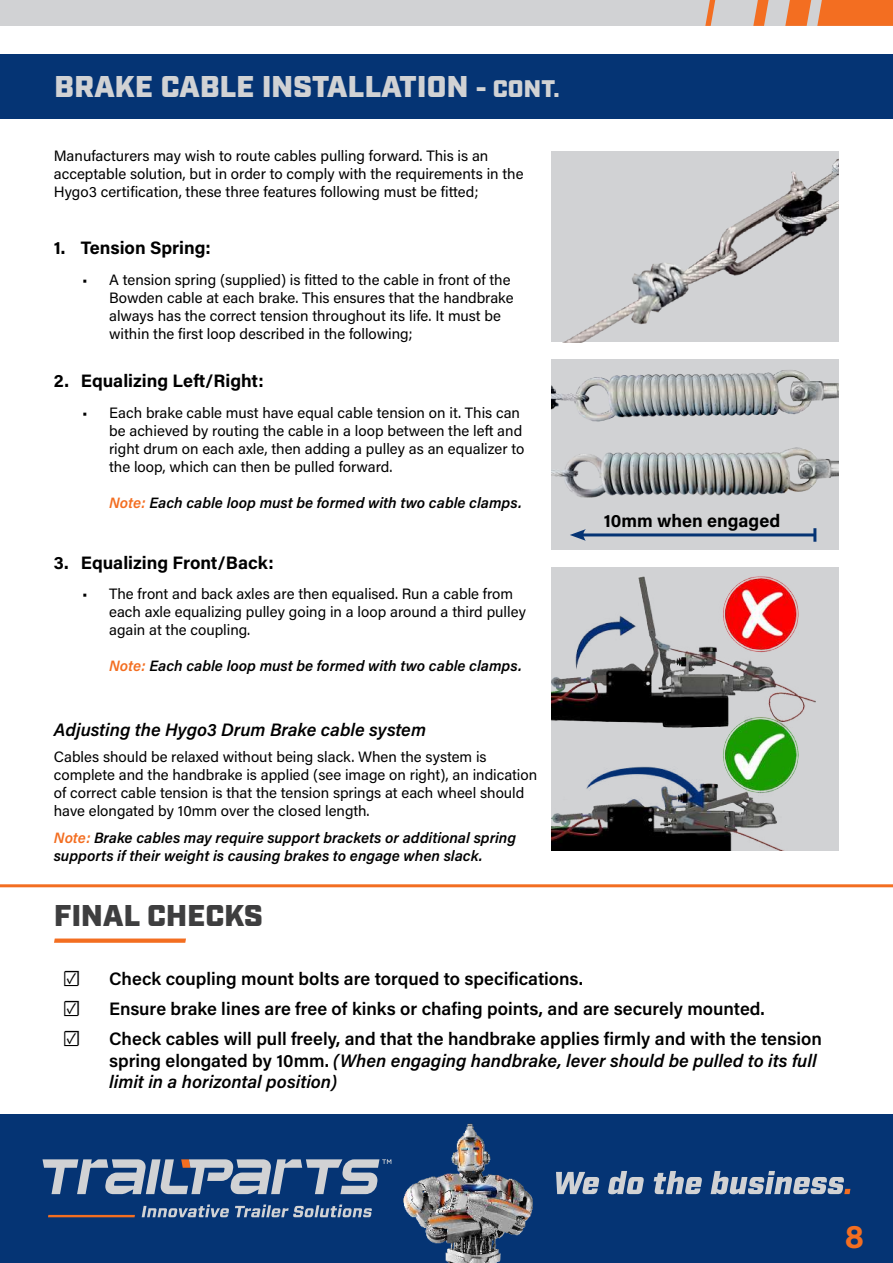
<style>
.page{position:relative;width:893px;height:1263px;background:#fff}
.page>*{position:absolute;margin:0;border:0;box-sizing:border-box;transform-origin:0 0}
.t1{font:700 33px "Acumin Pro";color:#f36e21}
.t2{font:900 30px "Industry";letter-spacing:.01em;color:#d1d2d4}
.t3{font:900 30px "Industry";letter-spacing:.01em;color:#3e3e3f}
.t4{font:600 18px/21.6px "Acumin Pro";color:#000}
.t5{font:700 18px "Acumin Pro";color:#000}
.t6{font:italic 600 18px "Acumin Pro";color:#000}
.t7{font:15px/18px "Acumin Pro";color:#000}
.t8{font:italic 600 15px/18px "Acumin Pro";color:#000}
.s1{font-size:24px}
.s2{color:#f36e21}
.s3{font-weight:400}
.s4{font-style:italic}
</style>
<div class="page">
<div style="left:0;top:1114px;width:893px;height:149px;background:#053474"></div>
<div style="left:0;top:0;width:893px;height:26px;background:#d1d2d4"></div>
<svg style="left:785px;top:0;width:108px;height:26px;background:#ee7a37"></svg>
<svg style="left:753px;top:0;width:16px;height:26px"></svg>
<svg style="left:705px;top:0;width:11px;height:26px"></svg>
<svg style="left:43px;top:1159px;width:348px;height:58px"></svg>
<svg style="left:556px;top:1171px;width:294px;height:23px"></svg>
<img style="left:403px;top:1123px;width:129px;height:140px">
<div style="left:551px;top:567px;width:288px;height:283px;background:#d1d2d4"></div>
<img style="left:551px;top:576px;width:265px;height:274px">
<div style="left:0;top:54px;width:893px;height:64px;background:#053474"></div>
<svg style="left:54px;top:938px;width:132px;height:5px"></svg>
<hr style="left:0;top:884px;width:893px;height:3px;background:#f36e21">
<img style="left:551px;top:151px;width:288px;height:191px">
<div style="left:551px;top:359px;width:288px;height:191px;background:#d1d2d4"></div>
<img style="left:551px;top:370px;width:288px;height:171px">
<hr style="left:580px;top:533px;width:235px;height:3px;background:#053474">
<hr style="left:813px;top:528px;width:3px;height:14px;background:#053474">
<svg style="left:570px;top:529px;width:16px;height:12px"></svg>
<h2 class="t2" style="left:55px;top:69px;width:506px">BRAKE CABLE INSTALLATION <span class="s1">- CONT.</span></h2>
<p class="t7" style="left:54px;top:146px;width:471px">Manufacturers may wish to route cables pulling forward. This is an acceptable solution, but in order to comply with the requirements in the<br>Hygo3 certification, these three features following must be fitted;</p>
<p class="t5" style="left:54px;top:235px;width:159px">1. Tension Spring:</p>
<p class="t7" style="left:109px;top:270px;width:406px;text-indent:-27px">• A tension spring (supplied) is fitted to the cable in front of the Bowden cable at each brake. This ensures that the handbrake always has the correct tension throughout its life. It must be within the first loop described in the following;</p>
<p class="t5" style="left:54px;top:368px;width:211px">2. Equalizing Left/Right:</p>
<p class="t7" style="left:109px;top:403px;width:417px;text-indent:-27px">• Each brake cable must have equal cable tension on it. This can be achieved by routing the cable in a loop between the left and right drum on each axle, then adding a pulley as an equalizer to the loop, which can then be pulled forward.</p>
<p class="t8" style="left:109px;top:493px;width:414px"><span class="s2">Note:</span> Each cable loop must be formed with two cable clamps.</p>
<p class="t5" style="left:54px;top:549px;width:221px">3. Equalizing Front/Back:</p>
<p class="t7" style="left:109px;top:584px;width:418px;text-indent:-27px">• The front and back axles are then equalised. Run a cable from each axle equalizing pulley going in a loop around a third pulley again at the coupling.</p>
<p class="t8" style="left:109px;top:656px;width:414px"><span class="s2">Note:</span> Each cable loop must be formed with two cable clamps.</p>
<p class="t6" style="left:54px;top:717px;width:374px">Adjusting the Hygo3 Drum Brake cable system</p>
<p class="t7" style="left:54px;top:747px;width:485px">Cables should be relaxed without being slack. When the system is complete and the handbrake is applied (see image on right), an indication of correct cable tension is that the tension springs at each wheel should have elongated by 10mm over the closed length.</p>
<p class="t8" style="left:54px;top:828px;width:464px"><span class="s2">Note:</span> Brake cables may require support brackets or additional spring supports if their weight is causing brakes to engage when slack.</p>
<h2 class="t3" style="left:54px;top:897px;width:210px">FINAL CHECKS</h2>
<p class="t5" style="left:604px;top:508px;width:178px">10mm when engaged</p>
<p class="t4" style="left:62px;top:967px;width:522px"><span class="s3">☑</span> Check coupling mount bolts are torqued to specifications.</p>
<p class="t4" style="left:62px;top:997px;width:704px"><span class="s3">☑</span> Ensure brake lines are free of kinks or chafing points, and are securely mounted.</p>
<p class="t4" style="left:109px;top:1027px;width:714px;text-indent:-47px"><span class="s3">☑</span> Check cables will pull freely, and that the handbrake applies firmly and with the tension spring elongated by 10mm. <span class="s4">(When engaging handbrake, lever should be pulled to its full limit in a horizontal position)</span></p>
<h1 class="t1" style="left:845px;top:1213px;width:21px">8</h1>
</div>
